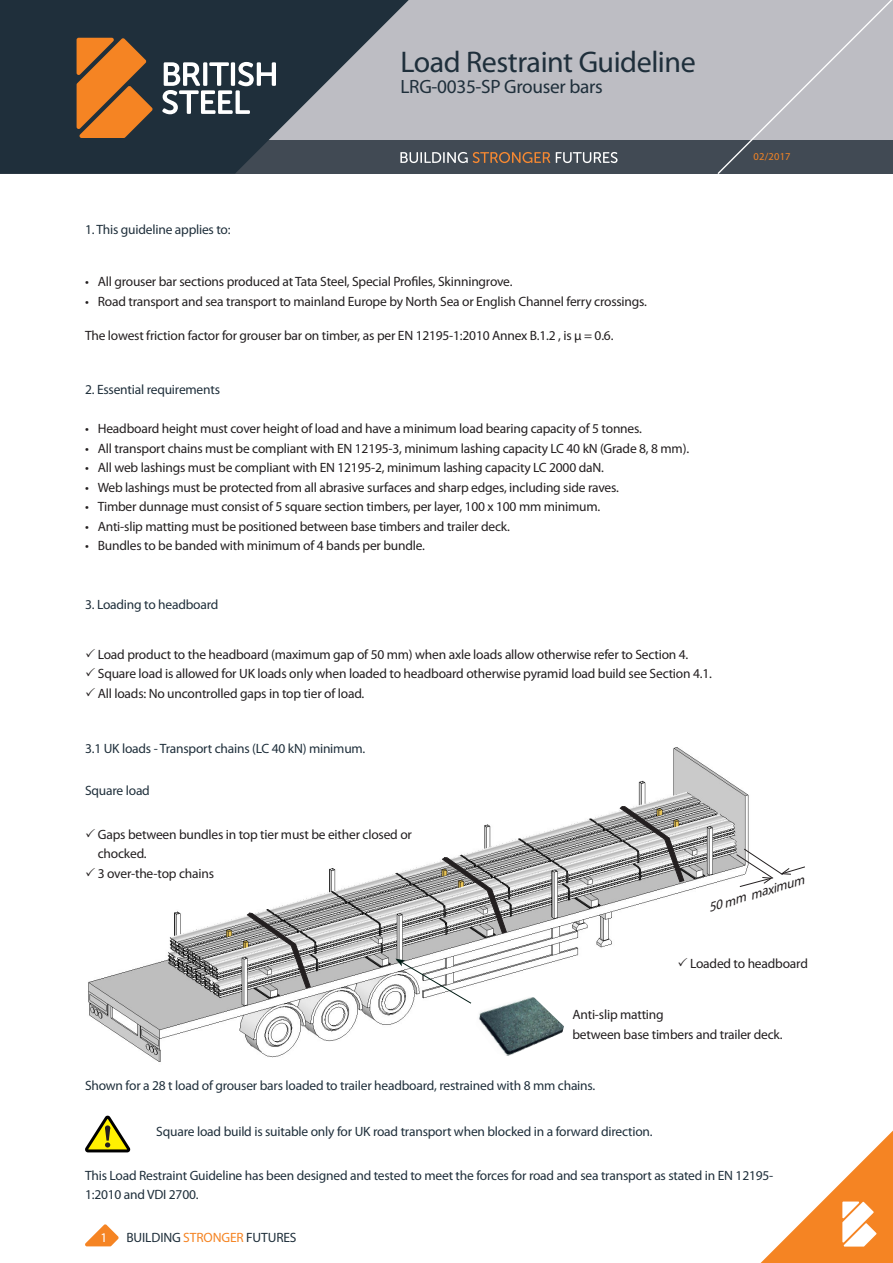
<style>
.page{position:relative;width:893px;height:1263px;background:#fff}
.page>*{position:absolute;margin:0;border:0;box-sizing:border-box;transform-origin:0 0}
.t1{font:30px "Myriad Pro";letter-spacing:-.015em;color:#1f2f3b}
.t2{font:19.35px "Myriad Pro";letter-spacing:-.015em;color:#1f2f3b}
.t3{font:13.5px/19.5px "Myriad Pro";letter-spacing:-.015em;color:#231f20}
.t4{font:13.5px/19.5px "Myriad Pro";letter-spacing:-.015em;color:#1f2f3b}
.t5{font:italic 13.5px "Myriad Pro";color:#231f20}
.t6{font:13.2px "Myriad Pro";color:#fff}
.t7{font:10.5px "Myriad Pro";letter-spacing:.02em;color:#f58423}
.s1{color:#f58423}
</style>
<div class="page">
<img style="left:88px;top:747px;width:661px;height:315px">
<svg style="left:736px;top:848px;width:69px;height:39px"></svg>
<svg style="left:619px;top:806px;width:65px;height:76px;background:#9f9e9d"></svg>
<svg style="left:442px;top:857px;width:65px;height:76px;background:#9c9b9a"></svg>
<svg style="left:246px;top:912px;width:65px;height:76px;background:#9f9e9e"></svg>
<img style="left:476px;top:996px;width:88px;height:60px">
<svg style="left:395px;top:959px;width:77px;height:45px"></svg>
<svg style="left:761px;top:1130px;width:132px;height:133px"></svg>
<svg style="left:85px;top:1224px;width:34px;height:22px"></svg>
<div style="left:0;top:0;width:893px;height:174px;background:#bdbdc3"></div>
<div style="left:0;top:140px;width:893px;height:34px;background:#414a54"></div>
<svg style="left:0;top:0;width:409px;height:174px;fill:#1f2f3b"></svg>
<svg style="left:717px;top:0;width:176px;height:174px"></svg>
<svg style="left:77px;top:38px;width:76px;height:100px;background:#ba6c29"></svg>
<svg style="left:162px;top:62px;width:114px;height:52px;background:#707b82"></svg>
<svg style="left:400px;top:152px;width:150px;height:11px"></svg>
<svg style="left:556px;top:152px;width:62px;height:11px"></svg>
<svg style="left:85px;top:1115px;width:46px;height:38px"></svg>
<p class="t1" style="left:400px;top:43px;width:297px">Load Restraint Guideline</p>
<p class="t2" style="left:400px;top:74px;width:204px">LRG-0035-SP Grouser bars</p>
<p class="t4" style="left:85px;top:220px;width:147px">1. This guideline applies to:</p>
<p class="t3" style="left:85px;top:272px;width:429px">• All grouser bar sections produced at Tata Steel, Special Profiles, Skinningrove.</p>
<p class="t3" style="left:85px;top:291px;width:563px">• Road transport and sea transport to mainland Europe by North Sea or English Channel ferry crossings.</p>
<p class="t3" style="left:85px;top:325px;width:530px">The lowest friction factor for grouser bar on timber, as per EN 12195-1:2010 Annex B.1.2 , is μ = 0.6.</p>
<p class="t4" style="left:85px;top:379px;width:136px">2. Essential requirements</p>
<p class="t3" style="left:85px;top:418px;width:558px">• Headboard height must cover height of load and have a minimum load bearing capacity of 5 tonnes.</p>
<p class="t3" style="left:85px;top:438px;width:606px">• All transport chains must be compliant with EN 12195-3, minimum lashing capacity LC 40 kN (Grade 8, 8 mm).</p>
<p class="t3" style="left:85px;top:457px;width:520px">• All web lashings must be compliant with EN 12195-2, minimum lashing capacity LC 2000 daN.</p>
<p class="t3" style="left:85px;top:477px;width:535px">• Web lashings must be protected from all abrasive surfaces and sharp edges, including side raves.</p>
<p class="t3" style="left:85px;top:496px;width:517px">• Timber dunnage must consist of 5 square section timbers, per layer, 100 x 100 mm minimum.</p>
<p class="t3" style="left:85px;top:516px;width:426px">• Anti-slip matting must be positioned between base timbers and trailer deck.</p>
<p class="t3" style="left:85px;top:535px;width:341px">• Bundles to be banded with minimum of 4 bands per bundle.</p>
<p class="t4" style="left:85px;top:594px;width:135px">3. Loading to headboard</p>
<p class="t3" style="left:85px;top:644px;width:605px">✓ Load product to the headboard (maximum gap of 50 mm) when axle loads allow otherwise refer to Section 4.</p>
<p class="t3" style="left:85px;top:663px;width:628px">✓ Square load is allowed for UK loads only when loaded to headboard otherwise pyramid load build see Section 4.1.</p>
<p class="t3" style="left:85px;top:683px;width:281px">✓ All loads: No uncontrolled gaps in top tier of load.</p>
<p class="t4" style="left:85px;top:738px;width:282px">3.1 UK loads - Transport chains (LC 40 kN) minimum.</p>
<p class="t4" style="left:85px;top:781px;width:66px">Square load</p>
<p class="t7" style="left:753px;top:150px;width:39px">02/2017</p>
<p class="t3" style="left:98px;top:824px;width:316px;text-indent:-13px">✓ Gaps between bundles in top tier must be either closed or chocked.</p>
<p class="t3" style="left:85px;top:863px;width:131px">✓ 3 over-the-top chains</p>
<p class="t5" style="left:706px;top:900px;width:101px;rotate:-17deg">50 mm maximum</p>
<p class="t3" style="left:677px;top:954px;width:132px">✓ Loaded to headboard</p>
<p class="t3" style="left:572px;top:1004px;width:93px">Anti-slip matting</p>
<p class="t3" style="left:572px;top:1024px;width:212px">between base timbers and trailer deck.</p>
<p class="t4" style="left:85px;top:1075px;width:512px">Shown for a 28 t load of grouser bars loaded to trailer headboard, restrained with 8 mm chains.</p>
<p class="t4" style="left:156px;top:1122px;width:498px">Square load build is suitable only for UK road transport when blocked in a forward direction.</p>
<p class="t4" style="left:85px;top:1165px;width:690px">This Load Restraint Guideline has been designed and tested to meet the forces for road and sea transport as stated in EN 12195-<br>1:2010 and VDI 2700.</p>
<p class="t6" style="left:100px;top:1229px;width:8px">1</p>
<p class="t4" style="left:126px;top:1228px;width:172px">BUILDING <span class="s1">STRONGER</span> FUTURES</p>
</div>
